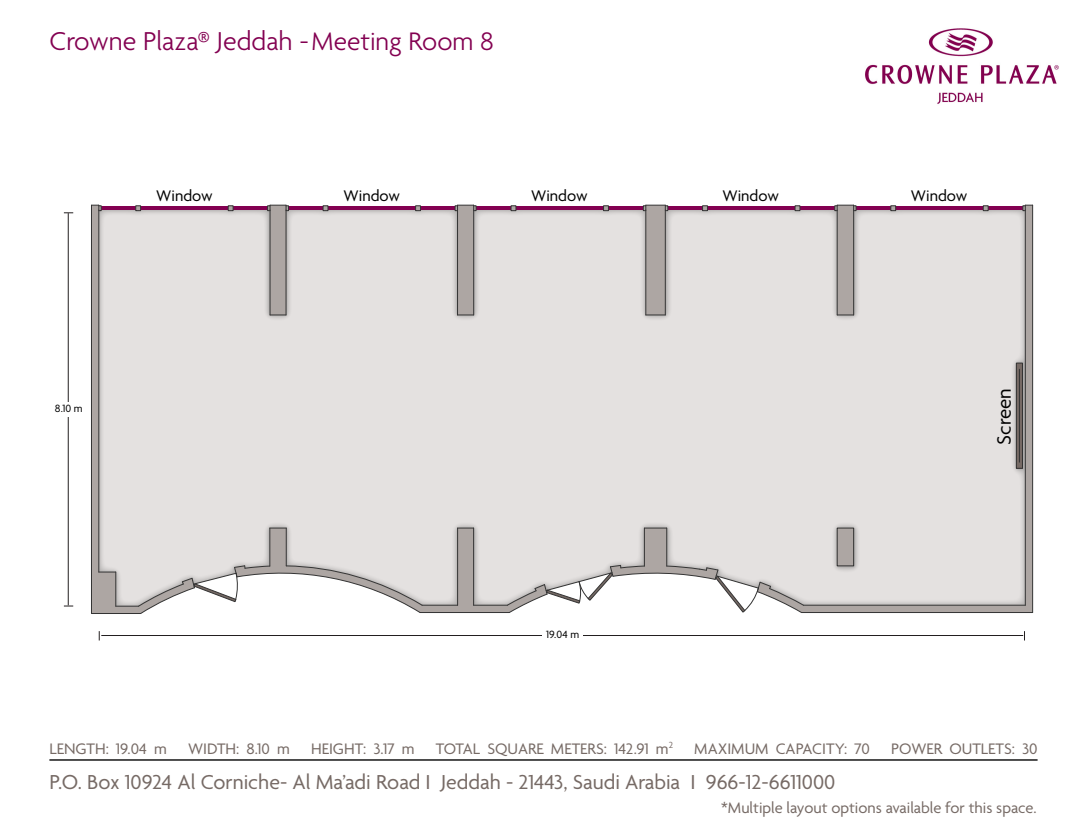
<style>
.page{position:relative;width:1087px;height:840px;background:#fff}
.page>*{position:absolute;margin:0;border:0;box-sizing:border-box;transform-origin:0 0}
.t1{font:300 28px "Agenda";color:#830051}
.t2{font:21.88px "Agenda";color:#766a65}
.t3{font:21px "Agenda";color:#000}
.t4{font:16.62px "Agenda";color:#000}
.t5{font:16.45px "Agenda";color:#766a65}
.t6{font:11.38px "Agenda";color:#000}
.s1{font-size:27.47px}
</style>
<div class="page">
<img style="left:865px;top:28px;width:194px;height:76px">
<hr style="left:141px;top:206px;width:87px;height:4px;background:#830051">
<hr style="left:233px;top:206px;width:35px;height:4px;background:#830051">
<hr style="left:288px;top:206px;width:35px;height:4px;background:#830051">
<hr style="left:328px;top:206px;width:88px;height:4px;background:#830051">
<hr style="left:420px;top:206px;width:35px;height:4px;background:#830051">
<hr style="left:476px;top:206px;width:35px;height:4px;background:#830051">
<hr style="left:516px;top:206px;width:87px;height:4px;background:#830051">
<hr style="left:608px;top:206px;width:35px;height:4px;background:#830051">
<hr style="left:668px;top:206px;width:34px;height:4px;background:#830051">
<hr style="left:707px;top:206px;width:88px;height:4px;background:#830051">
<svg style="left:800px;top:205px;width:232px;height:407px;background:#a98f99"></svg>
<div style="left:194px;top:210px;width:831px;height:395px;background:#e4e1e0"></div>
<div style="left:1016px;top:363px;width:6px;height:105px;background:#766a65"></div>
<div style="left:837px;top:528px;width:16px;height:38px;background:#ada6a3"></div>
<svg style="left:92px;top:206px;width:102px;height:407px;background:#ddd8d8"></svg>
<hr style="left:98px;top:210px;width:1px;height:362px;background:#333">
<hr style="left:91px;top:205px;width:1px;height:409px;background:#333">
<hr style="left:1025px;top:210px;width:1px;height:395px;background:#333">
<hr style="left:1032px;top:205px;width:1px;height:408px;background:#333">
<hr style="left:803px;top:605px;width:222px;height:1px;background:#333">
<hr style="left:801px;top:612px;width:231px;height:1px;background:#333">
<hr style="left:91px;top:613px;width:50px;height:1px;background:#333">
<div style="left:837px;top:528px;width:17px;height:38px;border:1px solid #333"></div>
<svg style="left:135px;top:205px;width:6px;height:6px"></svg>
<svg style="left:228px;top:205px;width:6px;height:6px"></svg>
<svg style="left:322px;top:205px;width:7px;height:6px"></svg>
<svg style="left:415px;top:205px;width:6px;height:6px"></svg>
<svg style="left:510px;top:205px;width:6px;height:6px"></svg>
<svg style="left:603px;top:205px;width:6px;height:6px"></svg>
<svg style="left:702px;top:205px;width:6px;height:6px"></svg>
<svg style="left:794px;top:205px;width:6px;height:6px"></svg>
<svg style="left:890px;top:205px;width:6px;height:6px"></svg>
<svg style="left:982px;top:205px;width:7px;height:6px"></svg>
<svg style="left:454px;top:205px;width:23px;height:111px;background:#a6a09e"></svg>
<svg style="left:1022px;top:205px;width:10px;height:6px"></svg>
<svg style="left:643px;top:205px;width:25px;height:111px;background:#a59f9d"></svg>
<svg style="left:834px;top:205px;width:23px;height:111px;background:#a5a09e"></svg>
<svg style="left:267px;top:205px;width:22px;height:111px;background:#a49f9c"></svg>
<svg style="left:92px;top:205px;width:10px;height:6px"></svg>
<div style="left:1016px;top:363px;width:7px;height:106px;border:1px solid #333"></div>
<hr style="left:1019px;top:369px;width:1px;height:93px;background:#333">
<svg style="left:99px;top:528px;width:705px;height:86px"></svg>
<hr style="left:68px;top:213px;width:1px;height:392px;background:#231f20">
<hr style="left:101px;top:635px;width:922px;height:1px;background:#231f20">
<div style="left:542px;top:628px;width:41px;height:14px;background:#fff"></div>
<div style="left:49px;top:402px;width:40px;height:15px;background:#fff"></div>
<hr style="left:49px;top:759px;width:988px;height:2px;background:#000">
<p class="t1" style="left:49px;top:26px;width:446px">Crowne Plaza® Jeddah -<span class="s1">Meeting Room 8</span></p>
<p class="t4" style="left:156px;top:187px;width:58px">Window</p>
<p class="t4" style="left:344px;top:187px;width:58px">Window</p>
<p class="t4" style="left:531px;top:187px;width:58px">Window</p>
<p class="t4" style="left:722px;top:187px;width:58px">Window</p>
<p class="t4" style="left:911px;top:187px;width:58px">Window</p>
<p class="t6" style="left:55px;top:402px;width:29px">8.10 m</p>
<p class="t6" style="left:546px;top:628px;width:34px">19.04 m</p>
<p class="t3" style="left:993px;top:445px;width:58px;rotate:-90deg">Screen</p>
<p class="t5" style="left:49px;top:740px;width:119px">LENGTH: 19.04 m</p>
<p class="t5" style="left:188px;top:740px;width:103px">WIDTH: 8.10 m</p>
<p class="t5" style="left:311px;top:740px;width:105px">HEIGHT: 3.17 m</p>
<p class="t5" style="left:436px;top:740px;width:239px">TOTAL SQUARE METERS: 142.91 m<sup>2</sup></p>
<p class="t5" style="left:694px;top:740px;width:177px">MAXIMUM CAPACITY: 70</p>
<p class="t5" style="left:891px;top:740px;width:148px">POWER OUTLETS: 30</p>
<h2 class="t2" style="left:49px;top:770px;width:787px">P.O. Box 10924 Al Corniche- Al Ma’adi Road I Jeddah - 21443, Saudi Arabia I 966-12-6611000</h2>
<p class="t5" style="left:721px;top:799px;width:317px">*Multiple layout options available for this space.</p>
</div>
